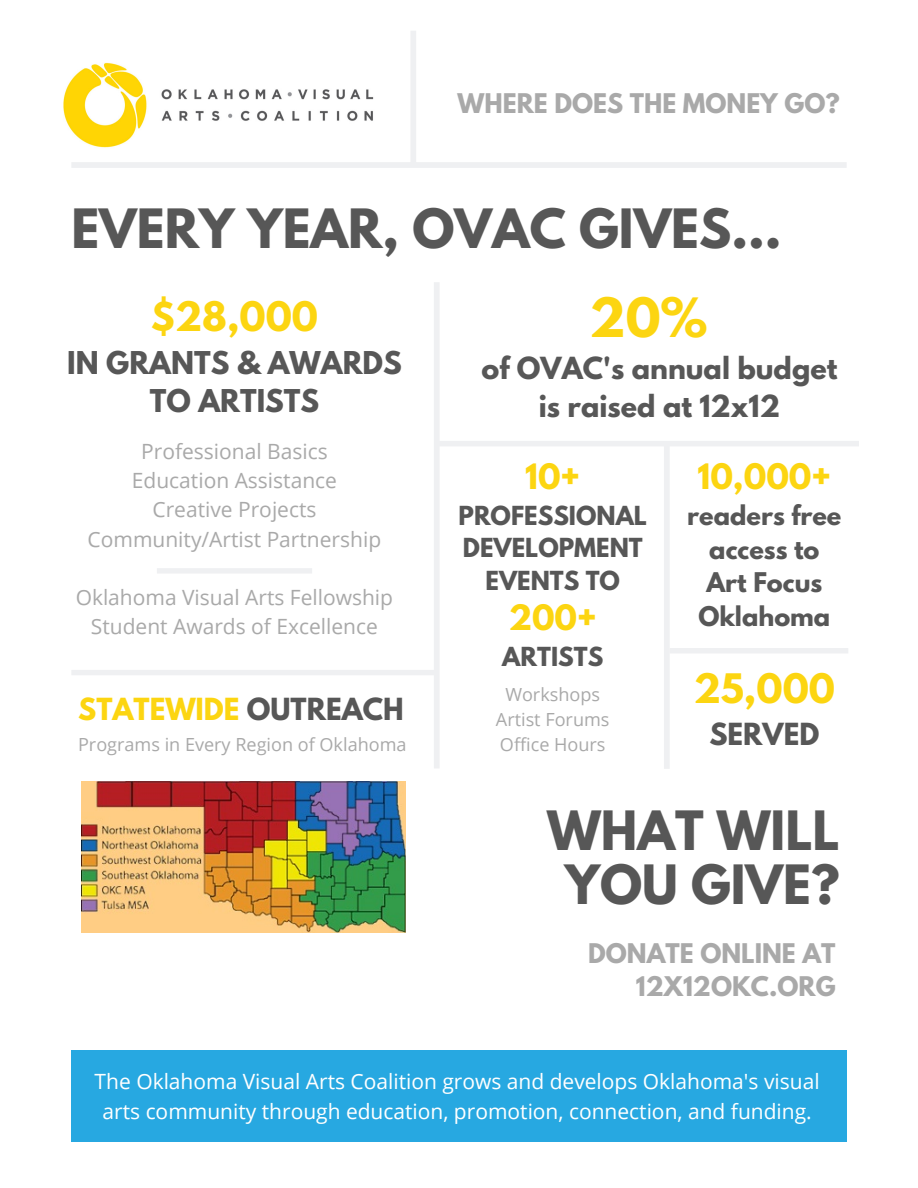
<style>
.page{position:relative;width:918px;height:1188px;background:#fff}
.page>*{position:absolute;margin:0;border:0;box-sizing:border-box;transform-origin:0 0}
.t1{font:700 48px/54.6px "League Spartan";color:#575757;text-align:center}
.t2{font:700 48px "League Spartan";color:#fcd511}
.t3{font:700 36px "League Spartan";color:#fcd511}
.t4{font:700 31.05px "League Spartan";color:#fcd511}
.t5{font:700 27.9px/38.7px "League Spartan";color:#575757;text-align:center}
.t6{font:700 27px/37.8px "League Spartan";color:#575757;text-align:center}
.t7{font:700 27px "League Spartan";color:#fcd511}
.t8{font:700 24px/33.6px "League Spartan";color:#a9a9a9;text-align:right}
.t9{font:700 24px/33.5px "League Spartan";color:#575757;text-align:center}
.t10{font:700 23.25px/32.5px "League Spartan";color:#575757;text-align:center}
.t11{font:21px/29.2px "Open Sans";color:#a9a9a9;text-align:center}
.t12{font:21px/29.2px "Open Sans";color:#fff;text-align:center}
.t13{font:18.15px/25.2px "Open Sans";color:#a9a9a9;text-align:center}
.s1{color:#575757}
</style>
<div class="page">
<img style="left:63px;top:81px;width:8px;height:49px">
<svg style="left:71px;top:31px;width:776px;height:137px"></svg>
<div style="left:71px;top:1050px;width:776px;height:92px;background:#27a8e1"></div>
<svg style="left:71px;top:282px;width:788px;height:487px"></svg>
<img style="left:81px;top:782px;width:325px;height:150px">
<p class="t8" style="left:458px;top:90px;width:384px">WHERE DOES THE MONEY GO?</p>
<h1 class="t1" style="left:71px;top:208px;width:712px">EVERY YEAR, OVAC GIVES...</h1>
<h2 class="t3" style="left:151px;top:299px;width:169px">$28,000</h2>
<h3 class="t5" style="left:67px;top:347px;width:336px">IN GRANTS &amp; AWARDS<br>TO ARTISTS</h3>
<p class="t11" style="left:88px;top:436px;width:295px">Professional Basics<br>Education Assistance<br>Creative Projects<br>Community/Artist Partnership</p>
<p class="t11" style="left:76px;top:582px;width:319px">Oklahoma Visual Arts Fellowship<br>Student Awards of Excellence</p>
<p class="t7" style="left:78px;top:696px;width:327px">STATEWIDE <span class="s1">OUTREACH</span></p>
<p class="t13" style="left:78px;top:732px;width:330px">Programs in Every Region of Oklahoma</p>
<h1 class="t2" style="left:590px;top:294px;width:120px">20%</h1>
<p class="t6" style="left:482px;top:353px;width:357px">of OVAC's annual budget is raised at 12x12</p>
<h3 class="t4" style="left:525px;top:461px;width:56px">10+</h3>
<p class="t10" style="left:459px;top:502px;width:190px">PROFESSIONAL<br>DEVELOPMENT<br>EVENTS TO</p>
<h3 class="t4" style="left:509px;top:602px;width:90px">200+</h3>
<p class="t10" style="left:502px;top:643px;width:102px">ARTISTS</p>
<p class="t13" style="left:496px;top:681px;width:115px">Workshops<br>Artist Forums<br>Office Hours</p>
<h3 class="t4" style="left:698px;top:461px;width:135px">10,000+</h3>
<p class="t9" style="left:687px;top:502px;width:156px">readers free access to<br>Art Focus<br>Oklahoma</p>
<h2 class="t3" style="left:694px;top:671px;width:143px">25,000</h2>
<p class="t6" style="left:709px;top:719px;width:111px">SERVED</p>
<h1 class="t1" style="left:547px;top:809px;width:294px">WHAT WILL<br>YOU GIVE?</h1>
<p class="t8" style="left:588px;top:939px;width:249px">DONATE ONLINE AT<br>12X12OKC.ORG</p>
<p class="t12" style="left:95px;top:1067px;width:726px">The Oklahoma Visual Arts Coalition grows and develops Oklahoma's visual arts community through education, promotion, connection, and funding.</p>
</div>
